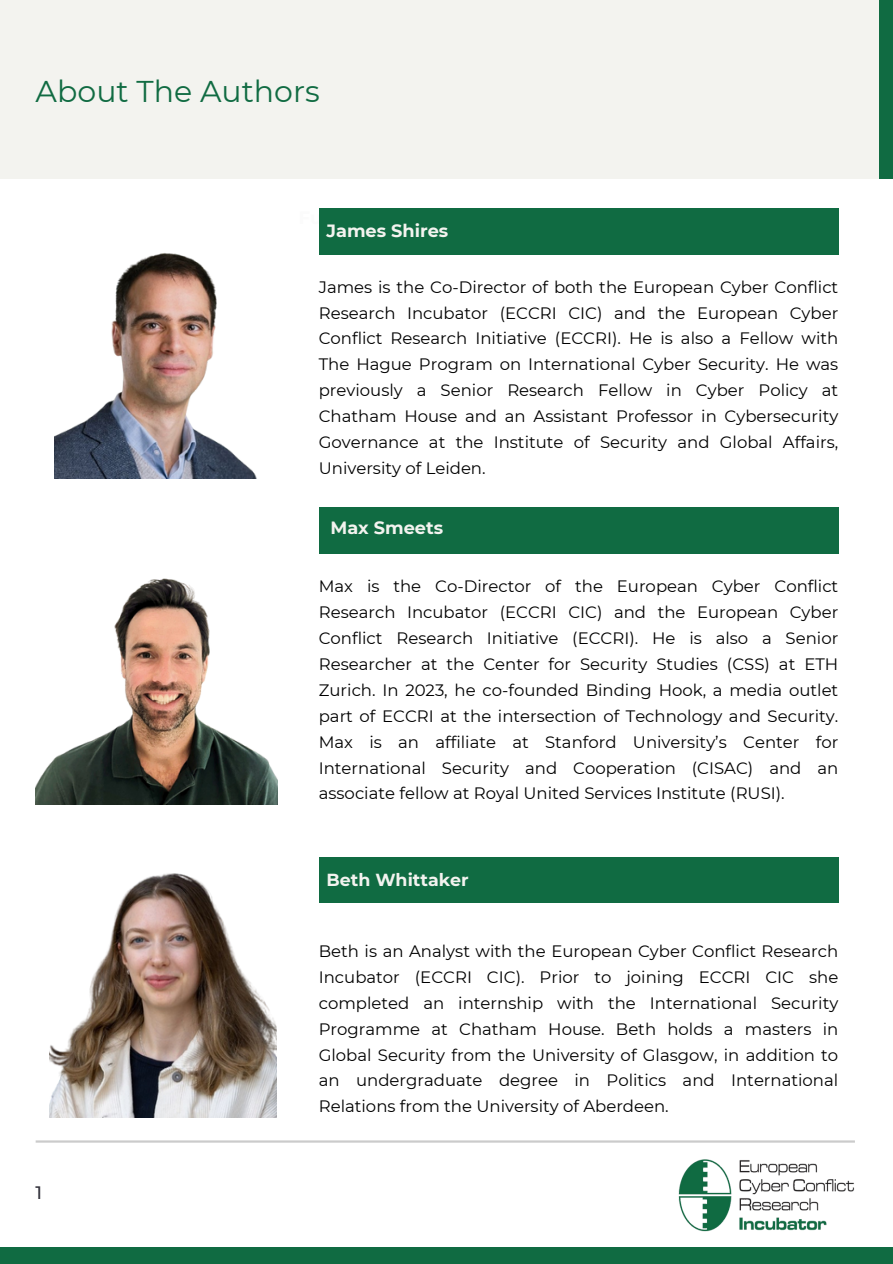
<style>
.page{position:relative;width:893px;height:1264px;background:#fff}
.page>*{position:absolute;margin:0;border:0;box-sizing:border-box;transform-origin:0 0}
.t1{font:30px "Montserrat";color:#106b42}
.t2{font:500 18px "Montserrat";color:#32313a}
.t3{font:700 17.7px "Montserrat";color:#f3f3ef}
.t4{font:700 17.4px "Montserrat";color:#f3f3ef}
.t5{font:16.5px/25.8px "Montserrat";color:#000;text-align:justify}
</style>
<div class="page">
<div style="left:0;top:1246px;width:892px;height:17px;background:#106b42"></div>
<div style="left:0;top:0;width:892px;height:178px;background:#f3f3ef"></div>
<img style="left:678px;top:1159px;width:176px;height:72px">
<hr style="left:36px;top:1140px;width:818px;height:2px;background:#cbcbcb">
<div style="left:879px;top:0;width:13px;height:178px;background:#106b42"></div>
<div style="left:319px;top:208px;width:519px;height:46px;background:#106b42"></div>
<img style="left:54px;top:253px;width:203px;height:226px">
<img style="left:36px;top:578px;width:242px;height:226px">
<div style="left:319px;top:508px;width:519px;height:46px;background:#106b42"></div>
<div style="left:319px;top:857px;width:519px;height:45px;background:#106b42"></div>
<img style="left:49px;top:873px;width:228px;height:244px">
<p class="t1" style="left:36px;top:73px;width:285px">About The Authors</p>
<p class="t3" style="left:326px;top:220px;width:123px">James Shires</p>
<p class="t5" style="left:319px;top:274px;width:521px">James is the Co-Director of both the European Cyber Conflict Research Incubator (ECCRI CIC) and the European Cyber Conflict Research Initiative (ECCRI). He is also a Fellow with The Hague Program on International Cyber Security. He was previously a Senior Research Fellow in Cyber Policy at Chatham House and an Assistant Professor in Cybersecurity Governance at the Institute of Security and Global Affairs, University of Leiden.</p>
<p class="t3" style="left:330px;top:516px;width:114px">Max Smeets</p>
<p class="t5" style="left:319px;top:573px;width:521px">Max is the Co-Director of the European Cyber Conflict Research Incubator (ECCRI CIC) and the European Cyber Conflict Research Initiative (ECCRI). He is also a Senior Researcher at the Center for Security Studies (CSS) at ETH Zurich. In 2023, he co-founded Binding Hook, a media outlet part of ECCRI at the intersection of Technology and Security.<br>Max is an affiliate at Stanford University’s Center for International Security and Cooperation (CISAC) and an associate fellow at Royal United Services Institute (RUSI).</p>
<p class="t4" style="left:326px;top:868px;width:144px">Beth Whittaker</p>
<p class="t2" style="left:36px;top:1181px;width:8px">1</p>
<p class="t5" style="left:319px;top:938px;width:521px">Beth is an Analyst with the European Cyber Conflict Research Incubator (ECCRI CIC). Prior to joining ECCRI CIC she completed an internship with the International Security Programme at Chatham House. Beth holds a masters in Global Security from the University of Glasgow, in addition to an undergraduate degree in Politics and International Relations from the University of Aberdeen.</p>
</div>
